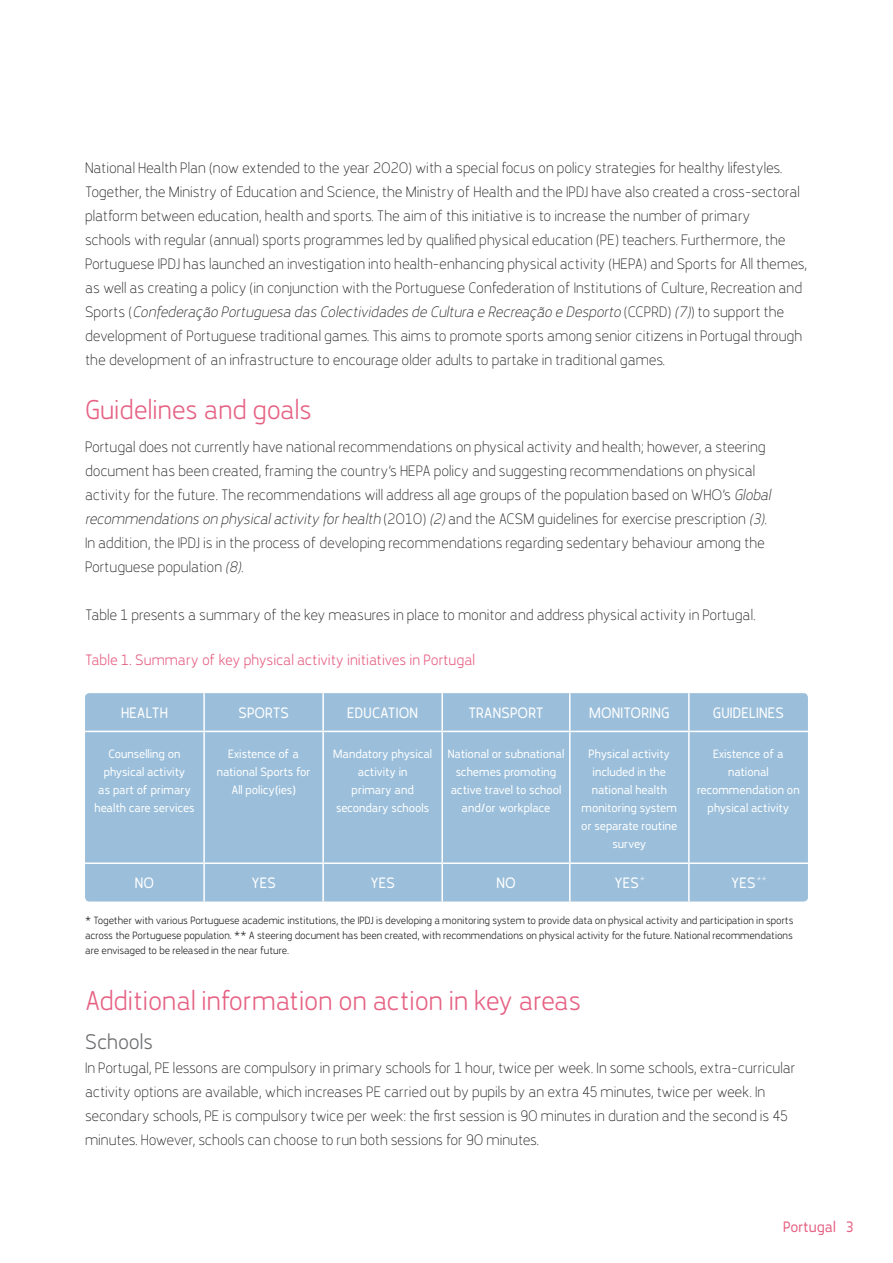
<style>
.page{position:relative;width:893px;height:1263px;background:#fff}
.page>*{position:absolute;margin:0;border:0;box-sizing:border-box;transform-origin:0 0}
.t1{font:300 27px "Karlsen Round";color:#e66284}
.t2{font:300 21px "Karlsen Round";color:#6c6d70}
.t3{font:100 15px/24px "Karlsen Round";color:#231f20}
.t4{font:15px "Karlsen Round";letter-spacing:.01em;color:#fff}
.t5{font:300 15px "Karlsen Round";color:#e66284}
.t6{font:15px "Karlsen Round";color:#e66284}
.t7{font:12px/18px "Karlsen Round";color:#fff;text-align:center}
.t8{font:300 10.5px/15px "Karlsen Round";color:#231f20;text-align:justify}
.s1{font-style:italic}
</style>
<div class="page">
<div style="left:85px;top:693px;width:723px;height:208px;background:#9bbfdb;border-radius:4px"></div>
<hr style="left:203px;top:693px;width:2px;height:38px;background:#fff">
<hr style="left:322px;top:693px;width:2px;height:38px;background:#fff">
<hr style="left:441px;top:693px;width:2px;height:38px;background:#fff">
<hr style="left:569px;top:693px;width:2px;height:38px;background:#fff">
<hr style="left:688px;top:693px;width:2px;height:38px;background:#fff">
<hr style="left:85px;top:731px;width:119px;height:1px;background:#fff">
<hr style="left:204px;top:731px;width:119px;height:1px;background:#fff">
<hr style="left:203px;top:732px;width:2px;height:130px;background:#fff">
<hr style="left:323px;top:731px;width:119px;height:1px;background:#fff">
<hr style="left:322px;top:732px;width:2px;height:130px;background:#fff">
<hr style="left:442px;top:731px;width:128px;height:1px;background:#fff">
<hr style="left:441px;top:732px;width:2px;height:130px;background:#fff">
<hr style="left:570px;top:731px;width:119px;height:1px;background:#fff">
<hr style="left:569px;top:732px;width:2px;height:130px;background:#fff">
<hr style="left:689px;top:731px;width:119px;height:1px;background:#fff">
<hr style="left:688px;top:732px;width:2px;height:130px;background:#fff">
<hr style="left:85px;top:862px;width:119px;height:2px;background:#fff">
<hr style="left:204px;top:862px;width:119px;height:2px;background:#fff">
<hr style="left:203px;top:864px;width:2px;height:37px;background:#fff">
<hr style="left:323px;top:862px;width:119px;height:2px;background:#fff">
<hr style="left:322px;top:864px;width:2px;height:37px;background:#fff">
<hr style="left:442px;top:862px;width:128px;height:2px;background:#fff">
<hr style="left:441px;top:864px;width:2px;height:37px;background:#fff">
<hr style="left:570px;top:862px;width:119px;height:2px;background:#fff">
<hr style="left:569px;top:864px;width:2px;height:37px;background:#fff">
<hr style="left:689px;top:862px;width:119px;height:2px;background:#fff">
<hr style="left:688px;top:864px;width:2px;height:37px;background:#fff">
<p class="t3" style="left:85px;top:156px;width:724px">National Health Plan (now extended to the year 2020) with a special focus on policy strategies for healthy lifestyles.<br>Together, the Ministry of Education and Science, the Ministry of Health and the IPDJ have also created a cross-sectoral platform between education, health and sports. The aim of this initiative is to increase the number of primary<br>schools with regular (annual) sports programmes led by qualified physical education (PE) teachers. Furthermore, the Portuguese IPDJ has launched an investigation into health-enhancing physical activity (HEPA) and Sports for All themes, as well as creating a policy (in conjunction with the Portuguese Confederation of Institutions of Culture, Recreation and Sports (<span class="s1">Confederação Portuguesa das Colectividades de Cultura e Recreação e Desporto</span> (CCPRD) <span class="s1">(7)</span>) to support the development of Portuguese traditional games. This aims to promote sports among senior citizens in Portugal through the development of an infrastructure to encourage older adults to partake in traditional games.</p>
<h1 class="t1" style="left:85px;top:393px;width:228px">Guidelines and goals</h1>
<p class="t3" style="left:85px;top:434px;width:687px">Portugal does not currently have national recommendations on physical activity and health; however, a steering document has been created, framing the country’s HEPA policy and suggesting recommendations on physical activity for the future. The recommendations will address all age groups of the population based on WHO’s <span class="s1">Global recommendations on physical activity for health</span> (2010) <span class="s1">(2)</span> and the ACSM guidelines for exercise prescription <span class="s1">(3)</span>.<br>In addition, the IPDJ is in the process of developing recommendations regarding sedentary behaviour among the Portuguese population <span class="s1">(8)</span>.</p>
<p class="t3" style="left:85px;top:602px;width:672px">Table 1 presents a summary of the key measures in place to monitor and address physical activity in Portugal.</p>
<p class="t5" style="left:85px;top:650px;width:392px">Table 1. Summary of key physical activity initiatives in Portugal</p>
<p class="t4" style="left:121px;top:704px;width:48px">HEALTH</p>
<p class="t4" style="left:238px;top:704px;width:52px">SPORTS</p>
<p class="t4" style="left:347px;top:704px;width:72px">EDUCATION</p>
<p class="t4" style="left:468px;top:704px;width:77px">TRANSPORT</p>
<p class="t4" style="left:589px;top:704px;width:82px">MONITORING</p>
<p class="t4" style="left:713px;top:704px;width:73px">GUIDELINES</p>
<p class="t7" style="left:95px;top:745px;width:102px">Counselling on physical activity<br>as part of primary health care services</p>
<p class="t7" style="left:217px;top:745px;width:95px">Existence of a national Sports for<br>All policy(ies)</p>
<p class="t7" style="left:333px;top:745px;width:101px">Mandatory physical activity in<br>primary and secondary schools</p>
<p class="t7" style="left:448px;top:745px;width:118px">National or subnational schemes promoting active travel to school and/or workplace</p>
<p class="t7" style="left:581px;top:745px;width:98px">Physical activity included in the national health monitoring system or separate routine survey</p>
<p class="t7" style="left:697px;top:745px;width:104px">Existence of a national recommendation on physical activity</p>
<p class="t4" style="left:135px;top:874px;width:21px">NO</p>
<p class="t4" style="left:251px;top:874px;width:26px">YES</p>
<p class="t4" style="left:370px;top:874px;width:26px">YES</p>
<p class="t4" style="left:496px;top:874px;width:21px">NO</p>
<p class="t4" style="left:614px;top:874px;width:31px">YES<sup>*</sup></p>
<p class="t4" style="left:731px;top:874px;width:36px">YES<sup>**</sup></p>
<p class="t8" style="left:85px;top:913px;width:710px">* Together with various Portuguese academic institutions, the IPDJ is developing a monitoring system to provide data on physical activity and participation in sports across the Portuguese population. ** A steering document has been created, with recommendations on physical activity for the future. National recommendations are envisaged to be released in the near future.</p>
<h1 class="t1" style="left:85px;top:984px;width:498px">Additional information on action in key areas</h1>
<h2 class="t2" style="left:85px;top:1028px;width:70px">Schools</h2>
<p class="t3" style="left:85px;top:1056px;width:712px">In Portugal, PE lessons are compulsory in primary schools for 1 hour, twice per week. In some schools, extra-curricular activity options are available, which increases PE carried out by pupils by an extra 45 minutes, twice per week. In secondary schools, PE is compulsory twice per week: the first session is 90 minutes in duration and the second is 45 minutes. However, schools can choose to run both sessions for 90 minutes.</p>
<p class="t6" style="left:783px;top:1217px;width:72px">Portugal 3</p>
</div>
